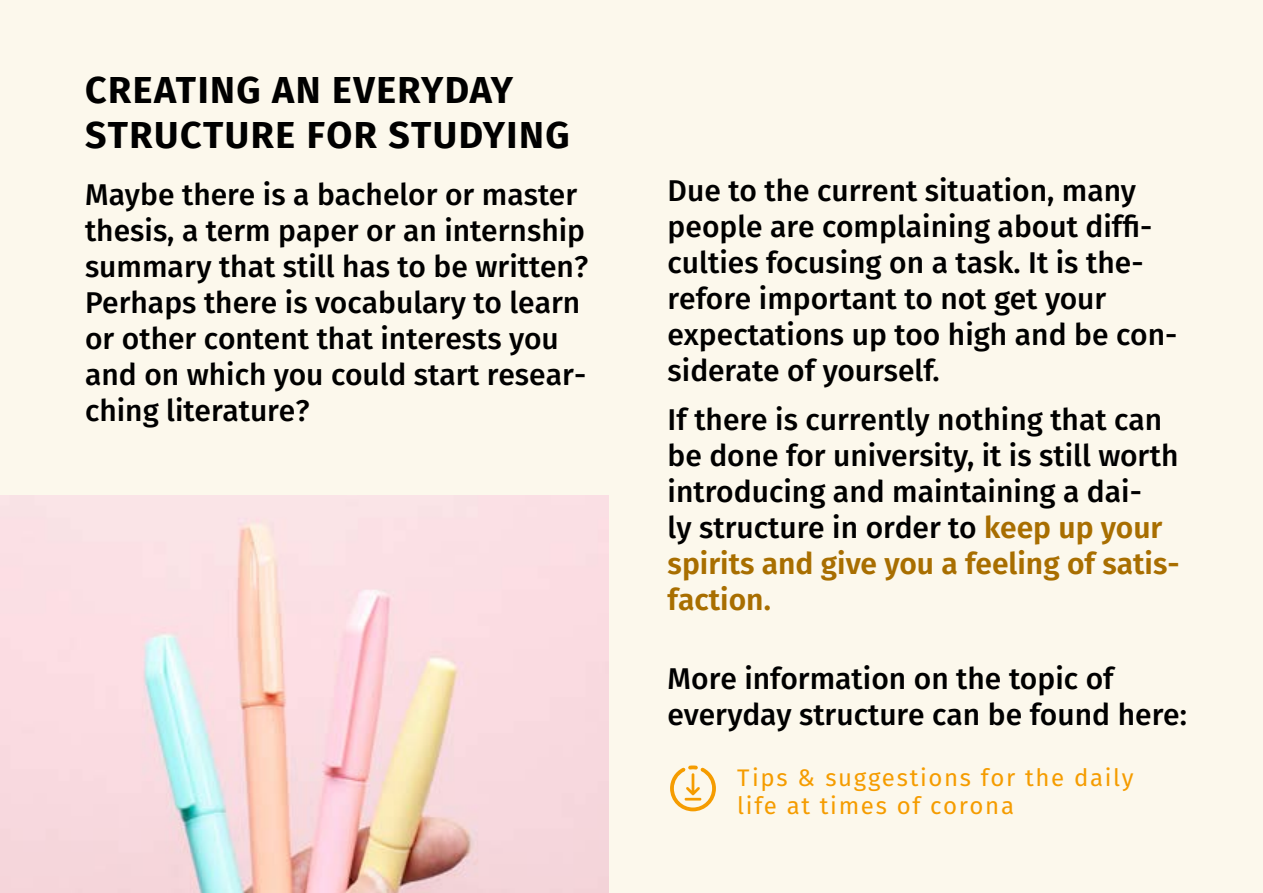
<style>
.page{position:relative;width:1263px;height:893px;background:#fcf8ec}
.page>*{position:absolute;margin:0;border:0;box-sizing:border-box;transform-origin:0 0}
.t1{font:700 37.5px/45px "Fira Sans";letter-spacing:.04em;color:#000}
.t2{font:500 30px/36px "Fira Sans";color:#000}
.t3{font:24px/28.8px "Fira Sans";letter-spacing:.07em;color:#f59c00}
.s1{font-weight:600;color:#a86e00}
</style>
<div class="page">
<svg style="left:670px;top:765px;width:46px;height:46px"></svg>
<img style="left:0;top:496px;width:608px;height:397px">
<p class="t1" style="left:85px;top:67px;width:486px">CREATING AN EVERYDAY<br>STRUCTURE FOR STUDYING</p>
<p class="t2" style="left:85px;top:176px;width:505px">Maybe there is a bachelor or master thesis, a term paper or an internship summary that still has to be written?<br>Perhaps there is vocabulary to learn or other content that interests you and on which you could start resear&shy;ching literature?</p>
<p class="t2" style="left:668px;top:173px;width:511px">Due to the current situation, many people are complaining about diffi&shy;culties focusing on a task. It is the&shy;refore important to not get your expectations up too high and be con&shy;siderate of yourself.</p>
<p class="t2" style="left:668px;top:401px;width:513px">If there is currently nothing that can be done for university, it is still worth introducing and maintaining a dai-<br>ly structure in order to <span class="s1">keep up your spirits and give you a feeling of satis&shy;faction.</span></p>
<p class="t2" style="left:668px;top:661px;width:521px">More information on the topic of everyday structure can be found here:</p>
<p class="t3" style="left:737px;top:763px;width:398px">Tips &amp; suggestions for the daily life at times of corona</p>
</div>
